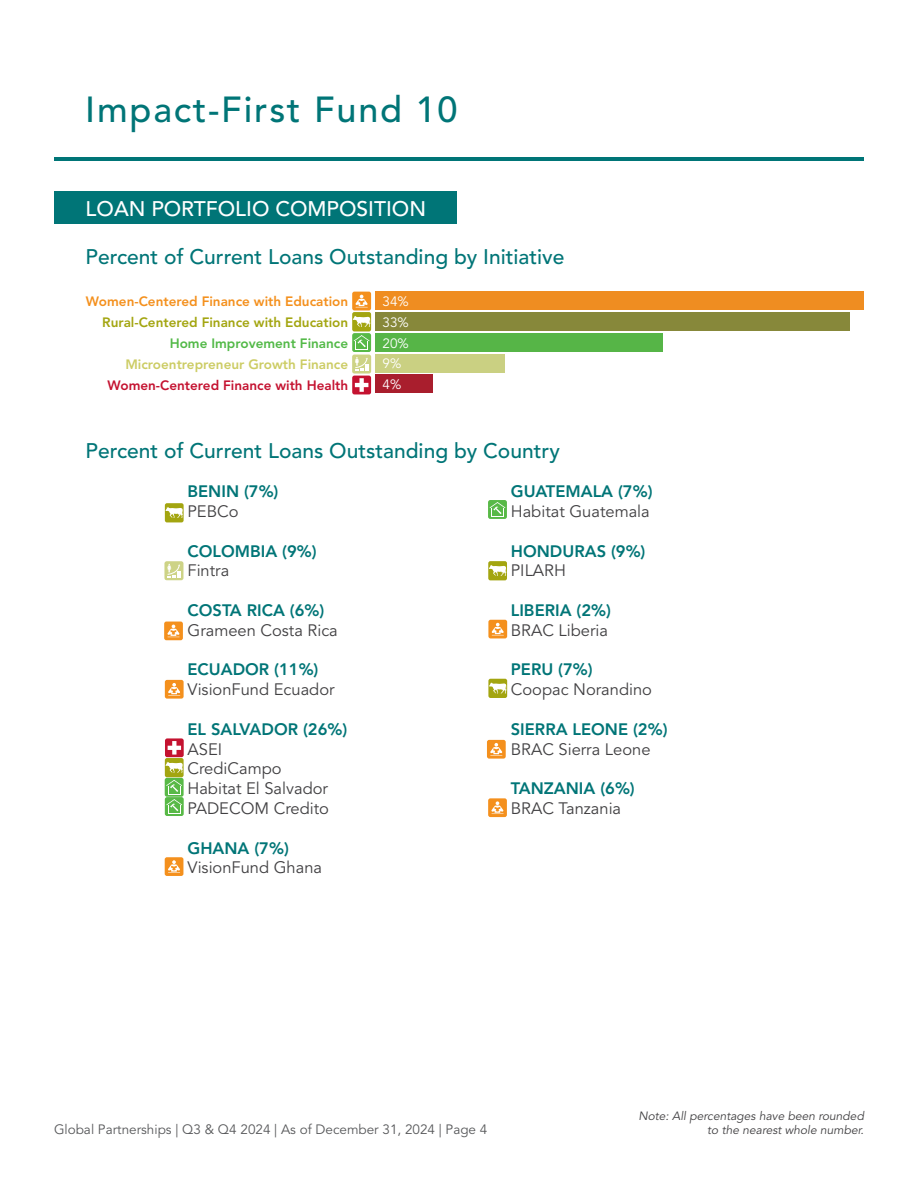
<style>
.page{position:relative;width:918px;height:1188px;background:#fff}
.page>*{position:absolute;margin:0;border:0;box-sizing:border-box;transform-origin:0 0}
.t1{font:500 36px "Avenir LT Std";letter-spacing:.05em;color:#007577}
.t2{font:500 21px "Avenir LT Std";color:#007577}
.t3{font:500 21px "Avenir LT Std";color:#fff}
.t4{font:16.5px/19.8px "Avenir LT Std";color:#414042}
.t5{font:800 16.5px "Avenir LT Std";color:#007577}
.t6{font:13.5px "Avenir LT Std";color:#58595b}
.t7{font:800 13.5px "Avenir LT Std";color:#f4901d}
.t8{font:800 13.5px "Avenir LT Std";color:#a3a510}
.t9{font:800 13.5px "Avenir LT Std";color:#c41230}
.t10{font:800 13.5px "Avenir LT Std";color:#cccc64}
.t11{font:800 13.5px "Avenir LT Std";color:#52b947}
.t12{font:13.5px/20.7px "Avenir LT Std";color:#fff}
.t13{font:italic 12px/14.4px "Avenir LT Std";color:#414042;text-align:right}
</style>
<div class="page">
<div style="left:376px;top:374px;width:57px;height:19px;background:#a91e2d"></div>
<div style="left:376px;top:354px;width:129px;height:18px;background:#cad082"></div>
<div style="left:376px;top:333px;width:287px;height:19px;background:#56b547"></div>
<div style="left:376px;top:312px;width:474px;height:19px;background:#87883a"></div>
<div style="left:376px;top:292px;width:488px;height:18px;background:#ef8d21"></div>
<svg style="left:352px;top:292px;width:19px;height:102px"></svg>
<hr style="left:54px;top:157px;width:810px;height:4px;background:#007577">
<div style="left:54px;top:192px;width:402px;height:32px;background:#007577"></div>
<svg style="left:166px;top:522px;width:17px;height:1px"></svg>
<svg style="left:165px;top:503px;width:19px;height:19px"></svg>
<svg style="left:164px;top:561px;width:19px;height:19px"></svg>
<svg style="left:164px;top:622px;width:19px;height:18px"></svg>
<svg style="left:165px;top:680px;width:19px;height:19px"></svg>
<svg style="left:165px;top:738px;width:19px;height:78px"></svg>
<svg style="left:172px;top:804px;width:6px;height:7px"></svg>
<svg style="left:165px;top:857px;width:18px;height:19px"></svg>
<svg style="left:488px;top:500px;width:19px;height:19px"></svg>
<svg style="left:495px;top:507px;width:7px;height:7px"></svg>
<svg style="left:488px;top:561px;width:19px;height:19px"></svg>
<svg style="left:488px;top:620px;width:19px;height:18px"></svg>
<svg style="left:488px;top:679px;width:19px;height:19px"></svg>
<svg style="left:487px;top:740px;width:19px;height:19px"></svg>
<svg style="left:488px;top:798px;width:19px;height:19px"></svg>
<h1 class="t1" style="left:85px;top:89px;width:374px">Impact-First Fund 10</h1>
<p class="t3" style="left:86px;top:197px;width:342px">LOAN PORTFOLIO COMPOSITION</p>
<p class="t2" style="left:86px;top:245px;width:480px">Percent of Current Loans Outstanding by Initiative</p>
<p class="t7" style="left:86px;top:293px;width:264px">Women-Centered Finance with Education</p>
<p class="t8" style="left:102px;top:314px;width:248px">Rural-Centered Finance with Education</p>
<p class="t11" style="left:170px;top:335px;width:180px">Home Improvement Finance</p>
<p class="t10" style="left:125px;top:356px;width:224px">Microentrepreneur Growth Finance</p>
<p class="t9" style="left:107px;top:377px;width:242px">Women-Centered Finance with Health</p>
<p class="t12" style="left:383px;top:292px;width:28px">34%<br>33%</p>
<p class="t12" style="left:383px;top:333px;width:28px">20%<br>9%<br>4%</p>
<p class="t2" style="left:86px;top:439px;width:476px">Percent of Current Loans Outstanding by Country</p>
<p class="t5" style="left:188px;top:482px;width:93px">BENIN (7%)</p>
<p class="t4" style="left:188px;top:502px;width:53px">PEBCo</p>
<p class="t5" style="left:188px;top:541px;width:131px">COLOMBIA (9%)</p>
<p class="t4" style="left:188px;top:561px;width:43px">Fintra</p>
<p class="t5" style="left:188px;top:600px;width:138px">COSTA RICA (6%)</p>
<p class="t4" style="left:188px;top:621px;width:152px">Grameen Costa Rica</p>
<p class="t5" style="left:188px;top:660px;width:133px">ECUADOR (11%)</p>
<p class="t4" style="left:188px;top:680px;width:149px">VisionFund Ecuador</p>
<p class="t5" style="left:188px;top:719px;width:161px">EL SALVADOR (26%)</p>
<p class="t4" style="left:188px;top:739px;width:143px">ASEI<br>CrediCampo<br>Habitat El Salvador<br>PADECOM Credito</p>
<p class="t5" style="left:188px;top:838px;width:103px">GHANA (7%)</p>
<p class="t4" style="left:188px;top:858px;width:136px">VisionFund Ghana</p>
<p class="t5" style="left:511px;top:482px;width:143px">GUATEMALA (7%)</p>
<p class="t4" style="left:511px;top:502px;width:140px">Habitat Guatemala</p>
<p class="t5" style="left:511px;top:541px;width:136px">HONDURAS (9%)</p>
<p class="t4" style="left:511px;top:561px;width:57px">PILARH</p>
<p class="t5" style="left:511px;top:600px;width:102px">LIBERIA (2%)</p>
<p class="t4" style="left:511px;top:621px;width:99px">BRAC Liberia</p>
<p class="t5" style="left:511px;top:660px;width:83px">PERU (7%)</p>
<p class="t4" style="left:511px;top:680px;width:143px">Coopac Norandino</p>
<p class="t5" style="left:511px;top:719px;width:158px">SIERRA LEONE (2%)</p>
<p class="t4" style="left:511px;top:739px;width:141px">BRAC Sierra Leone</p>
<p class="t5" style="left:511px;top:779px;width:126px">TANZANIA (6%)</p>
<p class="t4" style="left:511px;top:799px;width:112px">BRAC Tanzania</p>
<p class="t6" style="left:54px;top:1122px;width:435px">Global Partnerships | Q3 &amp; Q4 2024 | As of December 31, 2024 | Page 4</p>
<p class="t13" style="left:638px;top:1109px;width:227px">Note: All percentages have been rounded to the nearest whole number.</p>
</div>
